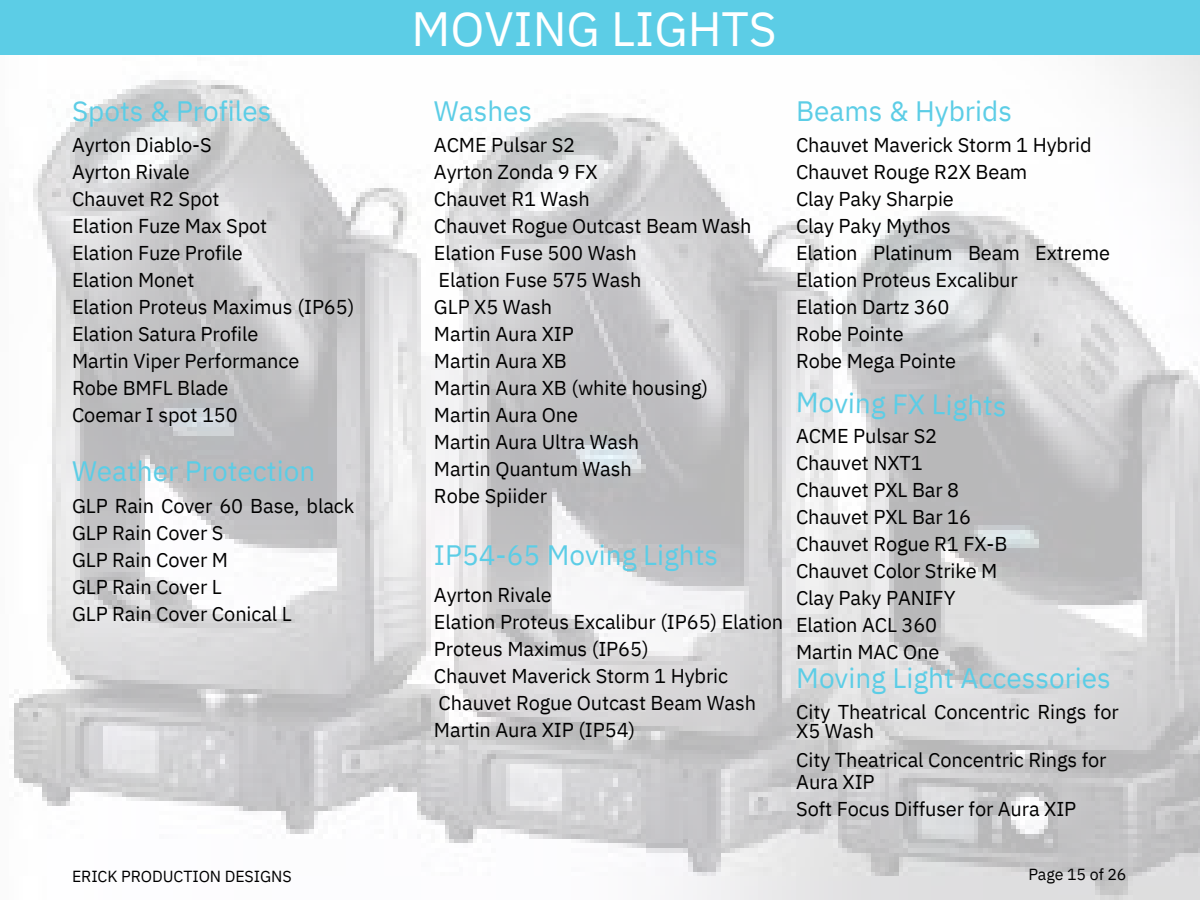
<style>
.page{position:relative;width:1200px;height:900px;background:#fff}
.page>*{position:absolute;margin:0;border:0;box-sizing:border-box;transform-origin:0 0}
.t1{font:48px "IBM Plex Sans";color:#fff}
.t2{font:28px "IBM Plex Sans";color:#5ccde6}
.t3{font:20px/27px "IBM Plex Sans";letter-spacing:-.005em;color:#000}
.t4{font:16px "IBM Plex Sans";letter-spacing:-.005em;color:#000}
</style>
<div class="page">
<img style="left:9px;top:55px;width:1191px;height:845px">
<div style="left:0;top:0;width:1200px;height:55px;background:#5ccde6"></div>
<h3 class="t1" style="left:412px;top:-3px;width:367px">MOVING LIGHTS</h3>
<h1 class="t2" style="left:72px;top:92px;width:201px">Spots &amp; Profiles</h1>
<h2 class="t2" style="left:434px;top:92px;width:100px">Washes</h2>
<h2 class="t3" style="left:72px;top:131px;width:284px">Ayrton Diablo-S<br>Ayrton Rivale<br>Chauvet R2 Spot<br>Elation Fuze Max Spot<br>Elation Fuze Profile<br>Elation Monet<br>Elation Proteus Maximus (IP65)<br>Elation Satura Profile<br>Martin Viper Performance<br>Robe BMFL Blade<br>Coemar I spot 150</h2>
<h3 class="t3" style="left:434px;top:131px;width:319px">ACME Pulsar S2<br>Ayrton Zonda 9 FX<br>Chauvet R1 Wash<br>Chauvet Rogue Outcast Beam Wash<br>Elation Fuse 500 Wash<br>Elation Fuse 575 Wash<br>GLP X5 Wash<br>Martin Aura XIP<br>Martin Aura XB<br>Martin Aura XB (white housing)<br>Martin Aura One<br>Martin Aura Ultra Wash<br>Martin Quantum Wash<br>Robe Spiider</h3>
<p class="t2" style="left:72px;top:452px;width:245px">Weather Protection</p>
<h2 class="t3" style="left:72px;top:492px;width:284px">GLP Rain Cover 60 Base, black<br>GLP Rain Cover S<br>GLP Rain Cover M<br>GLP Rain Cover L<br>GLP Rain Cover Conical L</h2>
<h3 class="t2" style="left:434px;top:536px;width:286px">IP54-65 Moving Lights</h3>
<h3 class="t3" style="left:434px;top:581px;width:351px">Ayrton Rivale<br>Elation Proteus Excalibur (IP65) Elation<br>Proteus Maximus (IP65)<br>Chauvet Maverick Storm 1 Hybric<br>Chauvet Rogue Outcast Beam Wash<br>Martin Aura XIP (IP54)</h3>
<h2 class="t2" style="left:796px;top:92px;width:217px">Beams &amp; Hybrids</h2>
<h3 class="t3" style="left:796px;top:131px;width:316px">Chauvet Maverick Storm 1 Hybrid<br>Chauvet Rouge R2X Beam<br>Clay Paky Sharpie<br>Clay Paky Mythos<br>Elation Platinum Beam Extreme<br>Elation Proteus Excalibur<br>Elation Dartz 360<br>Robe Pointe<br>Robe Mega Pointe</h3>
<h3 class="t2" style="left:796px;top:383px;width:212px;rotate:1deg">Moving FX Lights</h3>
<h2 class="t3" style="left:796px;top:422px;width:213px">ACME Pulsar S2<br>Chauvet NXT1<br>Chauvet PXL Bar 8<br>Chauvet PXL Bar 16<br>Chauvet Rogue R1 FX-B<br>Chauvet Color Strike M<br>Clay Paky PANIFY<br>Elation ACL 360<br>Martin MAC One</h2>
<h4 class="t2" style="left:796px;top:660px;width:316px">Moving Light Accessories</h4>
<h2 class="t3" style="left:796px;top:702px;width:324px;line-height:19.6px">City Theatrical Concentric Rings for<br>X5 Wash</h2>
<h2 class="t3" style="left:796px;top:748px;width:312px;line-height:22.4px">City Theatrical Concentric Rings for<br>Aura XIP</h2>
<h2 class="t3" style="left:796px;top:795px;width:282px">Soft Focus Diffuser for Aura XIP</h2>
<h3 class="t4" style="left:72px;top:865px;width:221px">ERICK PRODUCTION DESIGNS</h3>
<h2 class="t4" style="left:1028px;top:863px;width:100px">Page 15 of 26</h2>
</div>
